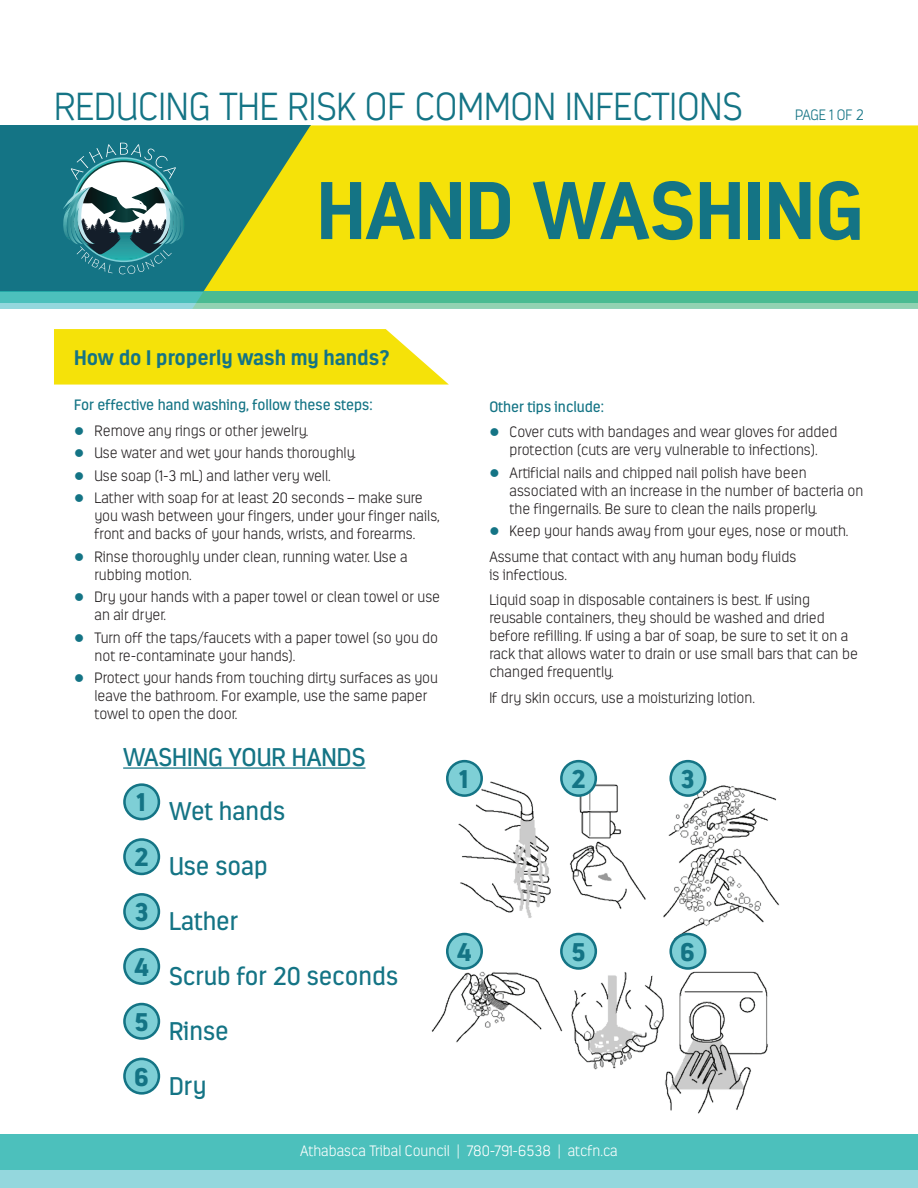
<style>
.page{position:relative;width:918px;height:1188px;background:#fff}
.page>*{position:absolute;margin:0;border:0;box-sizing:border-box;transform-origin:0 0}
.t1{font:700 81.45px "Estandar";color:#147485}
.t2{font:200 39px "Estandar";color:#147485}
.t3{font:25.5px/54.9px "Estandar";color:#147485}
.t4{font:900 25.5px "Estandar";color:#147485}
.t5{font:700 21px "Estandar";color:#147485}
.t6{font:200 15px/18px "Estandar";color:#231f20}
.t7{font:15px "Estandar";color:#147485}
.t8{font:200 15px "Estandar";color:#fff}
.t9{font:200 15px "Estandar";letter-spacing:-.015em;color:#147485}
</style>
<div class="page">
<div style="left:0;top:125px;width:310px;height:167px;background:#147485"></div>
<svg style="left:63px;top:143px;width:121px;height:131px"></svg>
<svg style="left:192px;top:125px;width:726px;height:167px;background:#dfd715"></svg>
<svg style="left:0;top:292px;width:918px;height:11px;background:#4abc9b"></svg>
<svg style="left:0;top:303px;width:918px;height:6px;background:#92d3bc"></svg>
<div style="left:0;top:1134px;width:918px;height:36px;background:#4cc0bc"></div>
<div style="left:0;top:1170px;width:918px;height:18px;background:#94d7dd"></div>
<hr style="left:123px;top:767px;width:243px;height:2px;background:#147485">
<div style="left:124px;top:785px;width:35px;height:34px;background:#7ecfd6;border-radius:50%"></div>
<div style="left:123px;top:783px;width:37px;height:37px;border:3px solid #147485;border-radius:50%"></div>
<div style="left:124px;top:840px;width:35px;height:34px;background:#7ecfd6;border-radius:50%"></div>
<div style="left:123px;top:838px;width:37px;height:37px;border:3px solid #147485;border-radius:50%"></div>
<div style="left:124px;top:894px;width:35px;height:35px;background:#7ecfd6;border-radius:50%"></div>
<div style="left:123px;top:893px;width:37px;height:37px;border:3px solid #147485;border-radius:50%"></div>
<div style="left:124px;top:949px;width:35px;height:35px;background:#7ecfd6;border-radius:50%"></div>
<div style="left:123px;top:948px;width:37px;height:37px;border:3px solid #147485;border-radius:50%"></div>
<div style="left:124px;top:1004px;width:35px;height:35px;background:#7ecfd6;border-radius:50%"></div>
<div style="left:123px;top:1003px;width:37px;height:37px;border:3px solid #147485;border-radius:50%"></div>
<div style="left:124px;top:1059px;width:35px;height:34px;background:#7ecfd6;border-radius:50%"></div>
<div style="left:123px;top:1058px;width:37px;height:37px;border:3px solid #147485;border-radius:50%"></div>
<img style="left:431px;top:759px;width:349px;height:355px">
<div style="left:447px;top:761px;width:35px;height:35px;background:#7ecfd6;border-radius:50%"></div>
<div style="left:446px;top:760px;width:37px;height:37px;border:3px solid #147485;border-radius:50%"></div>
<div style="left:447px;top:934px;width:35px;height:34px;background:#7ecfd6;border-radius:50%"></div>
<div style="left:446px;top:933px;width:37px;height:37px;border:3px solid #147485;border-radius:50%"></div>
<div style="left:561px;top:761px;width:35px;height:35px;background:#7ecfd6;border-radius:50%"></div>
<div style="left:560px;top:760px;width:37px;height:37px;border:3px solid #147485;border-radius:50%"></div>
<div style="left:561px;top:934px;width:35px;height:34px;background:#7ecfd6;border-radius:50%"></div>
<div style="left:560px;top:933px;width:37px;height:37px;border:3px solid #147485;border-radius:50%"></div>
<div style="left:671px;top:761px;width:34px;height:35px;background:#7ecfd6;border-radius:50%"></div>
<div style="left:669px;top:760px;width:37px;height:37px;border:3px solid #147485;border-radius:50%"></div>
<div style="left:671px;top:934px;width:34px;height:34px;background:#7ecfd6;border-radius:50%"></div>
<div style="left:669px;top:933px;width:37px;height:37px;border:3px solid #147485;border-radius:50%"></div>
<svg style="left:54px;top:329px;width:395px;height:56px;background:#f5e41d"></svg>
<h2 class="t2" style="left:54px;top:84px;width:690px">REDUCING THE RISK OF COMMON INFECTIONS</h2>
<p class="t9" style="left:795px;top:106px;width:70px">PAGE 1 OF 2</p>
<h1 class="t1" style="left:317px;top:161px;width:548px">HAND WASHING</h1>
<h3 class="t5" style="left:74px;top:345px;width:317px">How do I properly wash my hands?</h3>
<p class="t7" style="left:74px;top:396px;width:300px">For effective hand washing, follow these steps:</p>
<p class="t6" style="left:94px;top:419px;width:330px;line-height:22.5px">Remove any rings or other jewelry.<br>Use water and wet your hands thoroughly.<br>Use soap (1-3 mL) and lather very well.<br>Lather with soap for at least 20 seconds – make sure</p>
<p class="t6" style="left:94px;top:507px;width:347px">you wash between your fingers, under your finger nails, front and backs of your hands, wrists, and forearms.</p>
<p class="t6" style="left:94px;top:547px;width:315px">Rinse thoroughly under clean, running water. Use a rubbing motion.</p>
<p class="t6" style="left:94px;top:588px;width:347px">Dry your hands with a paper towel or clean towel or use an air dryer.</p>
<p class="t6" style="left:94px;top:628px;width:345px">Turn off the taps/faucets with a paper towel (so you do not re-contaminate your hands).</p>
<p class="t6" style="left:94px;top:669px;width:345px">Protect your hands from touching dirty surfaces as you leave the bathroom. For example, use the same paper towel to open the door.</p>
<h3 class="t3" style="left:134px;top:729px;width:266px;text-indent:-11px">WASHING YOUR HANDS<br><sup>1</sup> Wet hands<br><sup>2</sup> Use soap<br><sup>3</sup> Lather<br><sup>4</sup> Scrub for 20 seconds<br><sup>5</sup> Rinse<br><sup>6</sup> Dry</h3>
<p class="t7" style="left:489px;top:398px;width:116px">Other tips include:</p>
<p class="t6" style="left:510px;top:423px;width:329px">Cover cuts with bandages and wear gloves for added protection (cuts are very vulnerable to infections).</p>
<p class="t6" style="left:510px;top:464px;width:355px">Artificial nails and chipped nail polish have been associated with an increase in the number of bacteria on the fingernails. Be sure to clean the nails properly.</p>
<p class="t6" style="left:489px;top:518px;width:361px;line-height:25.5px;text-indent:20px">Keep your hands away from your eyes, nose or mouth.<br>Assume that contact with any human body fluids</p>
<p class="t6" style="left:489px;top:562px;width:322px;line-height:25.5px">is infectious.<br>Liquid soap in disposable containers is best. If using</p>
<p class="t6" style="left:489px;top:609px;width:370px">reusable containers, they should be washed and dried before refilling. If using a bar of soap, be sure to set it on a rack that allows water to drain or use small bars that can be changed frequently.</p>
<p class="t6" style="left:489px;top:689px;width:267px">If dry skin occurs, use a moisturizing lotion.</p>
<h3 class="t4" style="left:460px;top:763px;width:9px">1</h3>
<h3 class="t4" style="left:571px;top:763px;width:16px">2</h3>
<h3 class="t4" style="left:681px;top:763px;width:16px">3</h3>
<h3 class="t4" style="left:457px;top:936px;width:16px">4</h3>
<h3 class="t4" style="left:571px;top:936px;width:16px">5</h3>
<h3 class="t4" style="left:680px;top:936px;width:16px">6</h3>
<p class="t8" style="left:300px;top:1142px;width:319px">Athabasca Tribal Council | 780-791-6538 | atcfn.ca</p>
</div>
